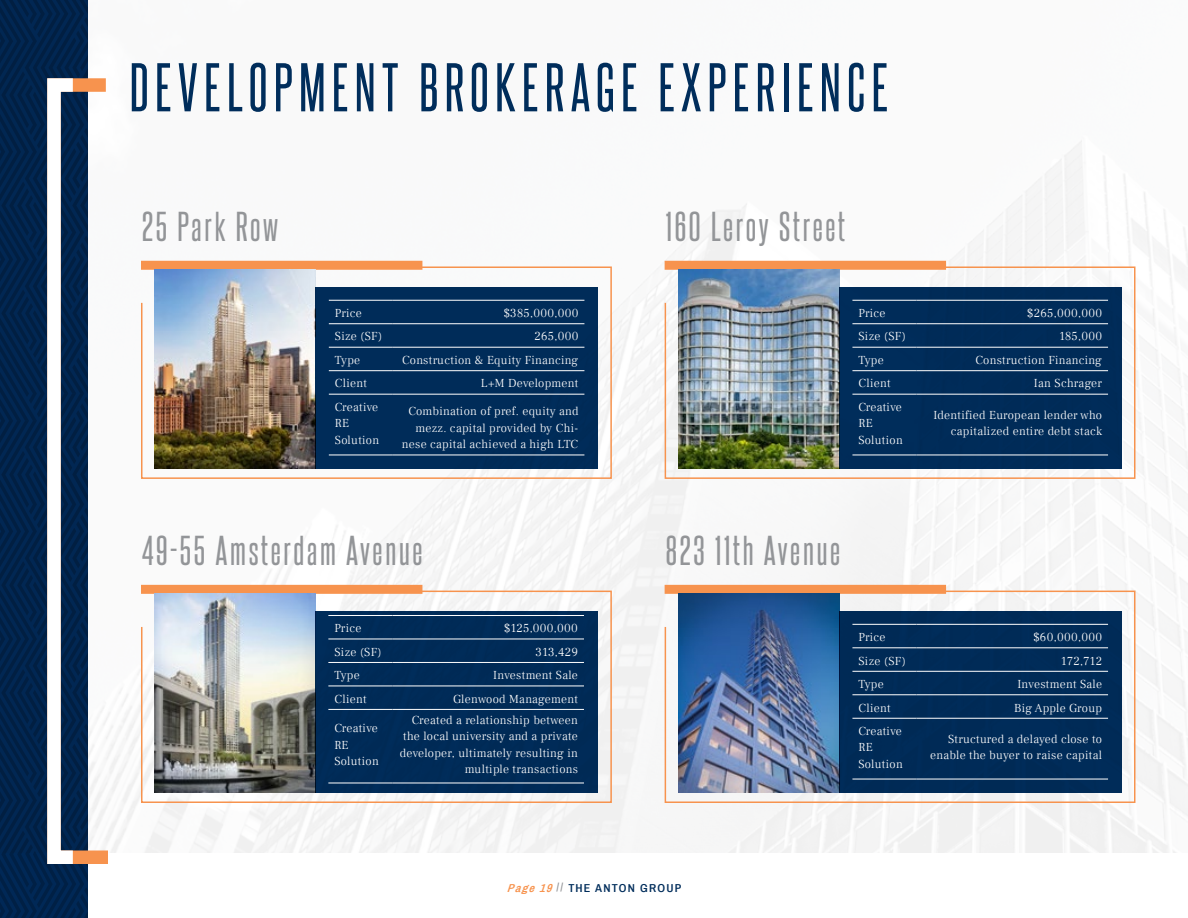
<style>
.page{position:relative;width:1188px;height:918px;background:#fff}
.page>*{position:absolute;margin:0;border:0;box-sizing:border-box;transform-origin:0 0}
.t1{font:58.5px "Steelfish Rg";letter-spacing:.11em;color:#002d5b}
.t2{font:36px "Steelfish Rg";letter-spacing:.075em;color:#939598}
.t3{font:300 12px/16.5px "Frank Ruhl Libre";letter-spacing:.025em;color:#fff}
.t4{font:600 11.25px "Archivo Narrow";letter-spacing:.1em;color:#002d5b;scale:1.08 1}
.s1{font-style:italic;color:#f7934e}
.s2{color:#939598}
</style>
<div class="page">
<div style="left:141px;top:261px;width:281px;height:9px;background:#f7934e"></div>
<div style="left:141px;top:585px;width:281px;height:9px;background:#f7934e"></div>
<div style="left:665px;top:261px;width:281px;height:9px;background:#f7934e"></div>
<div style="left:665px;top:585px;width:281px;height:9px;background:#f7934e"></div>
<svg style="left:140px;top:266px;width:473px;height:214px"></svg>
<svg style="left:140px;top:590px;width:473px;height:214px"></svg>
<svg style="left:664px;top:266px;width:472px;height:214px"></svg>
<svg style="left:664px;top:590px;width:472px;height:214px"></svg>
<img style="left:154px;top:270px;width:161px;height:198px">
<img style="left:154px;top:594px;width:161px;height:198px">
<img style="left:678px;top:270px;width:161px;height:198px">
<img style="left:678px;top:594px;width:161px;height:198px">
<div style="left:315px;top:287px;width:283px;height:181px;background:#002d5b"></div>
<div style="left:315px;top:611px;width:283px;height:181px;background:#002d5b"></div>
<div style="left:839px;top:287px;width:282px;height:181px;background:#002d5b"></div>
<div style="left:839px;top:611px;width:282px;height:181px;background:#002d5b"></div>
<hr style="left:852px;top:624px;width:64px;height:1px;background:#fff">
<hr style="left:916px;top:624px;width:192px;height:1px;background:#fff">
<hr style="left:852px;top:648px;width:64px;height:1px;background:#fff">
<hr style="left:916px;top:648px;width:192px;height:1px;background:#fff">
<hr style="left:852px;top:671px;width:64px;height:1px;background:#fff">
<hr style="left:916px;top:671px;width:192px;height:1px;background:#fff">
<hr style="left:852px;top:695px;width:64px;height:1px;background:#fff">
<hr style="left:916px;top:695px;width:192px;height:1px;background:#fff">
<hr style="left:852px;top:718px;width:64px;height:1px;background:#fff">
<hr style="left:916px;top:718px;width:192px;height:1px;background:#fff">
<hr style="left:852px;top:779px;width:64px;height:1px;background:#fff">
<hr style="left:916px;top:779px;width:192px;height:1px;background:#fff">
<hr style="left:328px;top:615px;width:64px;height:1px;background:#fff">
<hr style="left:392px;top:615px;width:192px;height:1px;background:#fff">
<hr style="left:328px;top:639px;width:64px;height:1px;background:#fff">
<hr style="left:392px;top:639px;width:192px;height:1px;background:#fff">
<hr style="left:328px;top:662px;width:64px;height:1px;background:#fff">
<hr style="left:392px;top:662px;width:192px;height:1px;background:#fff">
<hr style="left:328px;top:686px;width:64px;height:1px;background:#fff">
<hr style="left:392px;top:686px;width:192px;height:1px;background:#fff">
<hr style="left:328px;top:709px;width:64px;height:1px;background:#fff">
<hr style="left:392px;top:709px;width:192px;height:1px;background:#fff">
<hr style="left:328px;top:783px;width:64px;height:1px;background:#fff">
<hr style="left:392px;top:783px;width:192px;height:1px;background:#fff">
<hr style="left:852px;top:300px;width:64px;height:1px;background:#fff">
<hr style="left:916px;top:300px;width:192px;height:1px;background:#fff">
<hr style="left:852px;top:323px;width:64px;height:1px;background:#fff">
<hr style="left:916px;top:323px;width:192px;height:1px;background:#fff">
<hr style="left:852px;top:347px;width:64px;height:1px;background:#fff">
<hr style="left:916px;top:347px;width:192px;height:1px;background:#fff">
<hr style="left:852px;top:370px;width:64px;height:1px;background:#fff">
<hr style="left:916px;top:370px;width:192px;height:1px;background:#fff">
<hr style="left:852px;top:394px;width:64px;height:1px;background:#fff">
<hr style="left:916px;top:394px;width:192px;height:1px;background:#fff">
<hr style="left:852px;top:455px;width:64px;height:1px;background:#fff">
<hr style="left:916px;top:455px;width:192px;height:1px;background:#fff">
<hr style="left:329px;top:300px;width:64px;height:1px;background:#fff">
<hr style="left:393px;top:300px;width:191px;height:1px;background:#fff">
<hr style="left:329px;top:323px;width:64px;height:1px;background:#fff">
<hr style="left:393px;top:323px;width:191px;height:1px;background:#fff">
<hr style="left:329px;top:347px;width:64px;height:1px;background:#fff">
<hr style="left:393px;top:347px;width:191px;height:1px;background:#fff">
<hr style="left:329px;top:370px;width:64px;height:1px;background:#fff">
<hr style="left:393px;top:370px;width:191px;height:1px;background:#fff">
<hr style="left:329px;top:394px;width:64px;height:1px;background:#fff">
<hr style="left:393px;top:394px;width:191px;height:1px;background:#fff">
<hr style="left:329px;top:455px;width:64px;height:1px;background:#fff">
<hr style="left:393px;top:455px;width:191px;height:1px;background:#fff">
<svg style="left:0;top:0;width:88px;height:918px;background:#00234a"></svg>
<svg style="left:40px;top:72px;width:82px;height:799px"></svg>
<div style="left:47px;top:78px;width:33px;height:786px;border:14px solid #fff"></div>
<h1 class="t1" style="left:130px;top:46px;width:760px">DEVELOPMENT BROKERAGE EXPERIENCE</h1>
<h2 class="t2" style="left:142px;top:200px;width:138px">25 Park Row</h2>
<p class="t3" style="left:335px;top:305px;width:29px">Price</p>
<p class="t3" style="left:504px;top:305px;width:76px">$385,000,000</p>
<p class="t3" style="left:335px;top:328px;width:49px">Size (SF)</p>
<p class="t3" style="left:534px;top:328px;width:45px">265,000</p>
<p class="t3" style="left:335px;top:352px;width:27px">Type</p>
<p class="t3" style="left:402px;top:352px;width:178px">Construction &amp; Equity Financing</p>
<p class="t3" style="left:335px;top:375px;width:34px">Client</p>
<p class="t3" style="left:481px;top:375px;width:99px">L+M Development</p>
<p class="t3" style="left:335px;top:398px;width:46px">Creative<br>RE<br>Solution</p>
<p class="t3" style="left:402px;top:403px;width:178px;text-align:right">Combination of pref. equity and mezz. capital provided by Chi&shy;nese capital achieved a high LTC</p>
<h2 class="t2" style="left:142px;top:524px;width:282px">49-55 Amsterdam Avenue</h2>
<p class="t3" style="left:334px;top:620px;width:29px">Price</p>
<p class="t3" style="left:504px;top:620px;width:75px">$125,000,000</p>
<p class="t3" style="left:334px;top:643px;width:49px">Size (SF)</p>
<p class="t3" style="left:536px;top:643px;width:44px">313,429</p>
<p class="t3" style="left:334px;top:667px;width:27px">Type</p>
<p class="t3" style="left:493px;top:667px;width:86px">Investment Sale</p>
<p class="t3" style="left:334px;top:690px;width:34px">Client</p>
<p class="t3" style="left:453px;top:690px;width:126px">Glenwood Management</p>
<p class="t3" style="left:334px;top:720px;width:46px">Creative<br>RE<br>Solution</p>
<p class="t3" style="left:400px;top:712px;width:180px;text-align:right">Created a relationship between the local university and a private developer, ultimately resulting in multiple transactions</p>
<h2 class="t2" style="left:666px;top:200px;width:181px">160 Leroy Street</h2>
<p class="t3" style="left:858px;top:305px;width:29px">Price</p>
<p class="t3" style="left:1027px;top:305px;width:76px">$265,000,000</p>
<p class="t3" style="left:858px;top:328px;width:49px">Size (SF)</p>
<p class="t3" style="left:1060px;top:328px;width:44px">185,000</p>
<p class="t3" style="left:858px;top:352px;width:27px">Type</p>
<p class="t3" style="left:976px;top:352px;width:128px">Construction Financing</p>
<p class="t3" style="left:858px;top:375px;width:34px">Client</p>
<p class="t3" style="left:1034px;top:375px;width:70px">Ian Schrager</p>
<p class="t3" style="left:858px;top:398px;width:46px">Creative<br>RE<br>Solution</p>
<p class="t3" style="left:934px;top:407px;width:170px;text-align:right">Identified European lender who capitalized entire debt stack</p>
<h2 class="t2" style="left:666px;top:524px;width:176px">823 11th Avenue</h2>
<p class="t3" style="left:858px;top:629px;width:29px">Price</p>
<p class="t3" style="left:1033px;top:629px;width:70px">$60,000,000</p>
<p class="t3" style="left:858px;top:652px;width:49px">Size (SF)</p>
<p class="t3" style="left:1061px;top:652px;width:42px">172,712</p>
<p class="t3" style="left:858px;top:676px;width:27px">Type</p>
<p class="t3" style="left:1017px;top:676px;width:86px">Investment Sale</p>
<p class="t3" style="left:858px;top:699px;width:34px">Client</p>
<p class="t3" style="left:1014px;top:699px;width:89px">Big Apple Group</p>
<p class="t3" style="left:858px;top:722px;width:46px">Creative<br>RE<br>Solution</p>
<p class="t3" style="left:930px;top:731px;width:173px;text-align:right">Structured a delayed close to enable the buyer to raise capital</p>
<p class="t4" style="left:507px;top:881px;width:163px"><span class="s1">Page 19</span><span class="s2">//</span> THE ANTON GROUP</p>
</div>
